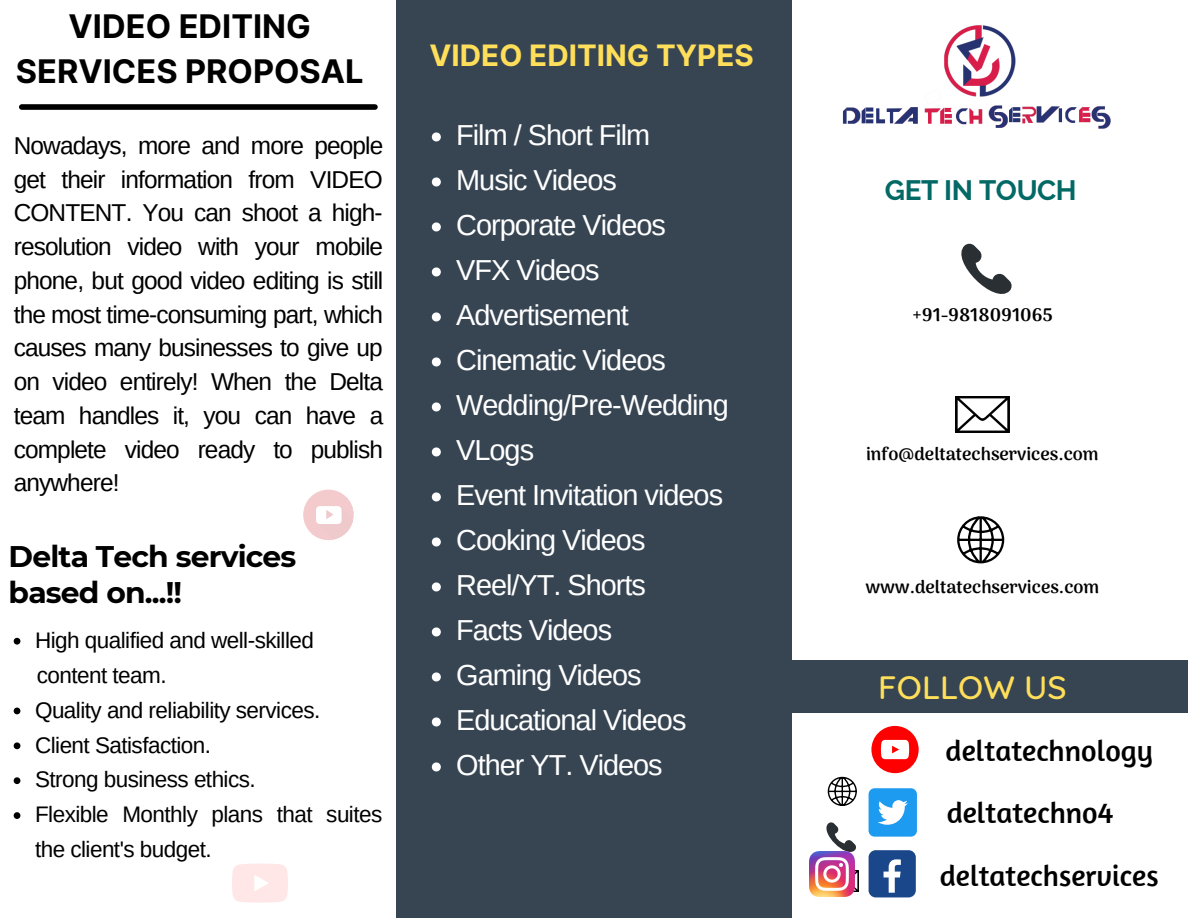
<style>
.page{position:relative;width:1188px;height:918px;background:#fff}
.page>*{position:absolute;margin:0;border:0;box-sizing:border-box;transform-origin:0 0}
.t1{font:500 33px "Quicksand";color:#ffde59}
.t2{font:700 32.55px/45px "Inter";color:#000;text-align:center}
.t3{font:30px "Amaranth";color:#000}
.t4{font:700 29.85px/36px "Montserrat";letter-spacing:-.025em;color:#000}
.t5{font:700 29.55px "Inter";color:#ffde59}
.t6{font:28.95px/45px "Arimo";letter-spacing:-.035em;color:#fff}
.t7{font:700 27.9px "Raleway";letter-spacing:-.015em;color:#026965}
.t8{font:24.45px/33.8px "Arimo";letter-spacing:-.035em;color:#000;text-align:justify}
.t9{font:22.5px/34.8px "Arimo";letter-spacing:-.025em;color:#000}
.t10{font:800 18px "Arima Madurai";color:#000}
.t11{font:900 18px "Arima Madurai";color:#000}
</style>
<div class="page">
<div style="left:396px;top:0;width:396px;height:918px;background:#374553"></div>
<svg style="left:826px;top:822px;width:30px;height:29px"></svg>
<img style="left:855px;top:870px;width:4px;height:22px">
<svg style="left:828px;top:777px;width:29px;height:29px"></svg>
<div style="left:22px;top:104px;width:353px;height:6px;background:#000"></div>
<img style="left:842px;top:25px;width:269px;height:104px">
<svg style="left:232px;top:863px;width:56px;height:40px"></svg>
<div style="left:303px;top:490px;width:51px;height:50px;background:#f4cbcc;border-radius:50%"></div>
<svg style="left:311px;top:499px;width:43px;height:41px"></svg>
<svg style="left:432px;top:132px;width:9px;height:9px"></svg>
<svg style="left:432px;top:177px;width:9px;height:9px"></svg>
<svg style="left:432px;top:222px;width:9px;height:9px"></svg>
<svg style="left:432px;top:267px;width:9px;height:9px"></svg>
<svg style="left:432px;top:312px;width:9px;height:9px"></svg>
<svg style="left:432px;top:357px;width:9px;height:9px"></svg>
<svg style="left:432px;top:402px;width:9px;height:9px"></svg>
<svg style="left:432px;top:447px;width:9px;height:9px"></svg>
<svg style="left:432px;top:492px;width:9px;height:9px"></svg>
<svg style="left:432px;top:537px;width:9px;height:9px"></svg>
<svg style="left:432px;top:582px;width:9px;height:9px"></svg>
<svg style="left:432px;top:627px;width:9px;height:9px"></svg>
<svg style="left:432px;top:672px;width:9px;height:9px"></svg>
<svg style="left:432px;top:717px;width:9px;height:9px"></svg>
<svg style="left:432px;top:762px;width:9px;height:9px"></svg>
<svg style="left:14px;top:638px;width:6px;height:7px"></svg>
<svg style="left:14px;top:708px;width:6px;height:6px"></svg>
<svg style="left:14px;top:742px;width:6px;height:7px"></svg>
<svg style="left:14px;top:777px;width:6px;height:7px"></svg>
<svg style="left:14px;top:812px;width:6px;height:7px"></svg>
<svg style="left:961px;top:243px;width:51px;height:51px"></svg>
<img style="left:955px;top:396px;width:54px;height:36px">
<svg style="left:957px;top:516px;width:47px;height:48px"></svg>
<div style="left:869px;top:788px;width:48px;height:49px;background:#1d9bf0;border-radius:6px"></div>
<svg style="left:878px;top:800px;width:30px;height:25px"></svg>
<img style="left:810px;top:851px;width:45px;height:45px">
<div style="left:869px;top:850px;width:47px;height:47px;background:#1a4789;border-radius:7px"></div>
<svg style="left:884px;top:859px;width:17px;height:34px"></svg>
<svg style="left:871px;top:726px;width:48px;height:47px"></svg>
<div style="left:792px;top:660px;width:396px;height:53px;background:#374553"></div>
<h2 class="t2" style="left:16px;top:3px;width:349px">VIDEO EDITING<br>SERVICES PROPOSAL</h2>
<p class="t8" style="left:14px;top:129px;width:371px">Nowadays, more and more people get their information from VIDEO CONTENT. You can shoot a high&shy;resolution video with your mobile phone, but good video editing is still the most time-consuming part, which causes many businesses to give up on video entirely! When the Delta team handles it, you can have a complete video ready to publish anywhere!</p>
<p class="t4" style="left:9px;top:538px;width:289px">Delta Tech services based on...!!</p>
<p class="t9" style="left:35px;top:623px;width:280px">High qualified and well-skilled</p>
<p class="t9" style="left:37px;top:658px;width:131px">content team.</p>
<p class="t9" style="left:35px;top:692px;width:349px">Quality and reliability services.<br>Client Satisfaction.<br>Strong business ethics.<br>Flexible Monthly plans that suites the client's budget.</p>
<p class="t5" style="left:429px;top:37px;width:326px">VIDEO EDITING TYPES</p>
<p class="t6" style="left:456px;top:112px;width:274px">Film / Short Film<br>Music Videos<br>Corporate Videos<br>VFX Videos<br>Advertisement<br>Cinematic Videos<br>Wedding/Pre-Wedding<br>VLogs<br>Event Invitation videos<br>Cooking Videos<br>Reel/YT. Shorts<br>Facts Videos<br>Gaming Videos<br>Educational Videos<br>Other YT. Videos</p>
<p class="t7" style="left:885px;top:174px;width:193px">GET IN TOUCH</p>
<p class="t11" style="left:912px;top:304px;width:142px">+91-9818091065</p>
<p class="t10" style="left:866px;top:443px;width:234px">info@deltatechservices.com</p>
<p class="t10" style="left:866px;top:577px;width:235px">www.deltatechservices.com</p>
<h1 class="t1" style="left:878px;top:666px;width:190px">FOLLOW US</h1>
<p class="t3" style="left:946px;top:732px;width:209px">deltatechnology</p>
<p class="t3" style="left:947px;top:794px;width:168px">deltatechno4</p>
<p class="t3" style="left:940px;top:856px;width:220px">deltatechservices</p>
</div>
